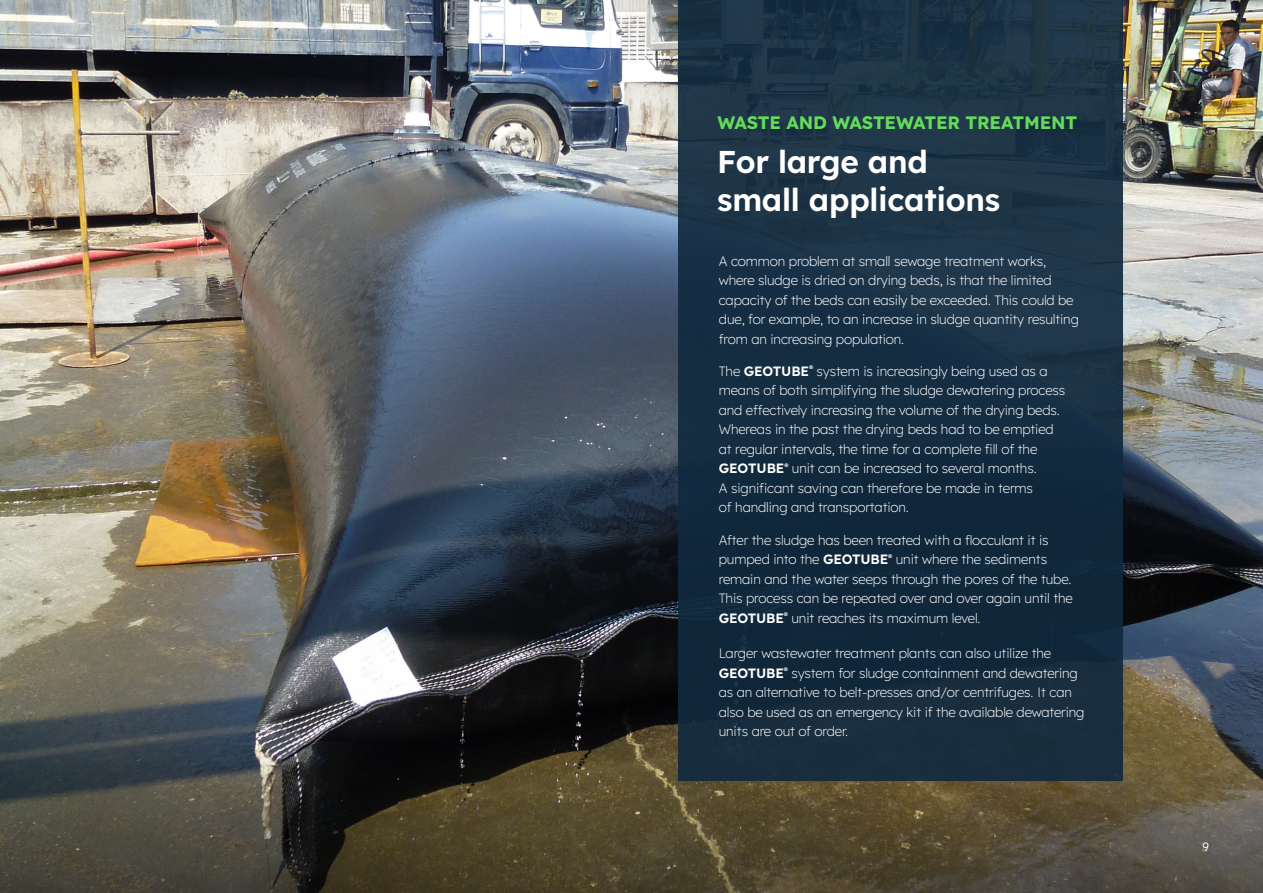
<style>
.page{position:relative;width:1263px;height:893px;background:#fff}
.page>*{position:absolute;margin:0;border:0;box-sizing:border-box;transform-origin:0 0}
.Back_cover_Disclaime{font:600 31.5px/37.5px "Lexend";letter-spacing:-.01em;color:#fff}
.Back_cover_Disclaime-2{font:700 18px "Lexend";letter-spacing:-.01em;color:#64db5a}
.Back_cover_Disclaime-3{font:200 13.5px/19.5px "Lexend";letter-spacing:-.01em;color:#fff}
.Body_copy{font:200 13.5px/19.5px "Lexend";letter-spacing:-.01em;color:#fff}
.t1{font:300 12px "Lexend";color:#fff}
.s1{font-weight:600}
</style>
<div class="page">
<img style="left:0;top:0;width:1263px;height:629px">
<svg style="left:0;top:629px;width:1263px;height:264px;background:#4d493e"></svg>
<div style="left:678px;top:0;width:444px;height:781px;background:#112a3f"></div>
<p class="Back_cover_Disclaime-2" style="left:717px;top:109px;width:361px">WASTE AND WASTEWATER TREATMENT</p>
<p class="Back_cover_Disclaime" style="left:717px;top:141px;width:284px">For large and small applications</p>
<p class="Back_cover_Disclaime-3" style="left:719px;top:250px;width:362px">A common problem at small sewage treatment works, where sludge is dried on drying beds, is that the limited capacity of the beds can easily be exceeded. This could be due, for example, to an increase in sludge quantity resulting from an increasing population.</p>
<p class="Back_cover_Disclaime-3" style="left:719px;top:360px;width:348px">The <span class="s1">GEOTUBE</span><sup>®</sup> system is increasingly being used as a means of both simplifying the sludge dewatering process and effectively increasing the volume of the drying beds.<br>Whereas in the past the drying beds had to be emptied at regular intervals, the time for a complete fill of the <span class="s1">GEOTUBE</span><sup>®</sup> unit can be increased to several months.<br>A significant saving can therefore be made in terms<br>of handling and transportation.</p>
<p class="Back_cover_Disclaime-3" style="left:719px;top:529px;width:356px">After the sludge has been treated with a flocculant it is pumped into the <span class="s1">GEOTUBE</span><sup>®</sup> unit where the sediments remain and the water seeps through the pores of the tube.<br>This process can be repeated over and over again until the <span class="s1">GEOTUBE</span><sup>®</sup> unit reaches its maximum level.</p>
<p class="Body_copy" style="left:719px;top:643px;width:367px">Larger wastewater treatment plants can also utilize the <span class="s1">GEOTUBE</span><sup>®</sup> system for sludge containment and dewatering as an alternative to belt-presses and/or centrifuges. It can also be used as an emergency kit if the available dewatering units are out of order.</p>
<p class="t1" style="left:1202px;top:838px;width:8px">9</p>
</div>
